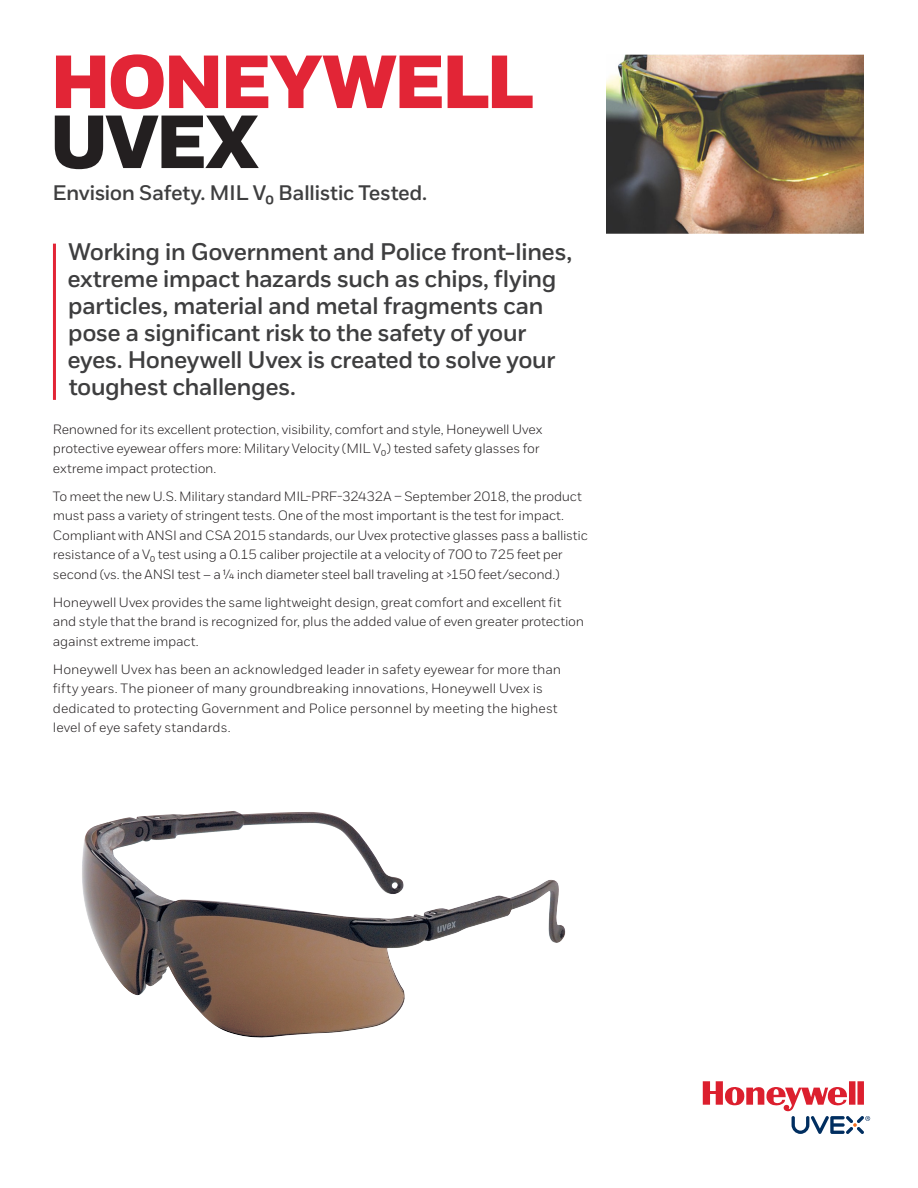
<style>
.page{position:relative;width:918px;height:1188px;background:#fff}
.page>*{position:absolute;margin:0;border:0;box-sizing:border-box;transform-origin:0 0}
._01_Cover__Heading_A{font:900 75px "Honeywell Sans";letter-spacing:-.055em;color:#e22536}
._01_Cover__Heading_A-2{font:900 75px "Honeywell Sans";color:#231f20}
._08_Inside__Intro_Te{font:700 24px/27px "Honeywell Sans";letter-spacing:-.03em;color:#3e3e3f}
._02_Cover__Subtitle{font:700 21px "Honeywell Sans";letter-spacing:-.025em;color:#3e3e3f}
._10_Inside__Body_Tex{font:13.5px/19.5px "Honeywell Sans";letter-spacing:-.01em;color:#231f20}
</style>
<div class="page">
<img style="left:82px;top:811px;width:484px;height:227px">
<hr style="left:53px;top:244px;width:3px;height:156px;background:#e22536">
<svg style="left:703px;top:1081px;width:167px;height:53px"></svg>
<img style="left:606px;top:54px;width:258px;height:180px">
<p class="_01_Cover__Heading_A" style="left:50px;top:36px;width:486px">HONEYWELL</p>
<p class="_01_Cover__Heading_A-2" style="left:50px;top:96px;width:211px">UVEX</p>
<p class="_02_Cover__Subtitle" style="left:52px;top:180px;width:376px">Envision Safety. MIL V0 Ballistic Tested.</p>
<p class="_08_Inside__Intro_Te" style="left:67px;top:239px;width:506px">Working in Government and Police front-lines, extreme impact hazards such as chips, flying particles, material and metal fragments can pose a significant risk to the safety of your eyes. Honeywell Uvex is created to solve your toughest challenges.</p>
<p class="_10_Inside__Body_Tex" style="left:53px;top:419px;width:491px">Renowned for its excellent protection, visibility, comfort and style, Honeywell Uvex protective eyewear offers more: Military Velocity (MIL V0) tested safety glasses for extreme impact protection.</p>
<p class="_10_Inside__Body_Tex" style="left:53px;top:486px;width:537px">To meet the new U.S. Military standard MIL-PRF-32432A – September 2018, the product must pass a variety of stringent tests. One of the most important is the test for impact.<br>Compliant with ANSI and CSA 2015 standards, our Uvex protective glasses pass a ballistic resistance of a V0 test using a 0.15 caliber projectile at a velocity of 700 to 725 feet per second (vs. the ANSI test – a ¼ inch diameter steel ball traveling at &gt;150 feet/second.)</p>
<p class="_10_Inside__Body_Tex" style="left:53px;top:592px;width:533px">Honeywell Uvex provides the same lightweight design, great comfort and excellent fit and style that the brand is recognized for, plus the added value of even greater protection against extreme impact.</p>
<p class="_10_Inside__Body_Tex" style="left:53px;top:659px;width:510px">Honeywell Uvex has been an acknowledged leader in safety eyewear for more than fifty years. The pioneer of many groundbreaking innovations, Honeywell Uvex is dedicated to protecting Government and Police personnel by meeting the highest level of eye safety standards.</p>
</div>
